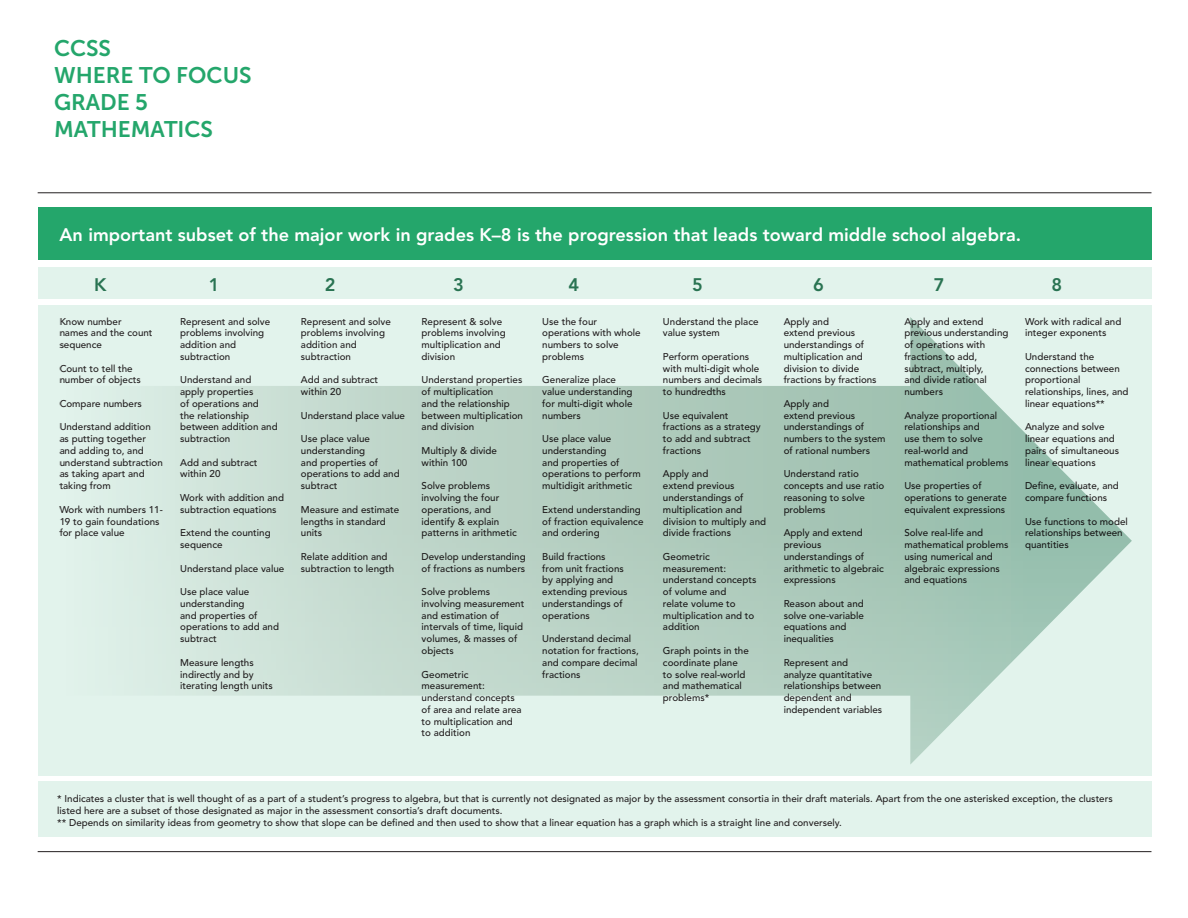
<style>
.page{position:relative;width:1188px;height:918px;background:#fff}
.page>*{position:absolute;margin:0;border:0;box-sizing:border-box;transform-origin:0 0}
.t1{font:22.5px/27px "Museo Sans 700";color:#24a66b}
.t2{font:800 18.15px "Avenir";color:#fff}
.t3{font:800 18.15px "Avenir";color:#297352}
.t4{font:500 9.75px/11.7px "Avenir";color:#231f20}
</style>
<div class="page">
<div style="left:38px;top:782px;width:1113px;height:55px;background:#e2f3ec"></div>
<hr style="left:38px;top:851px;width:1113px;height:1px;background:#231f20">
<div style="left:38px;top:267px;width:1113px;height:32px;background:#e2f3ec"></div>
<div style="left:38px;top:305px;width:1113px;height:471px;background:#e2f3ec"></div>
<div style="left:38px;top:208px;width:1113px;height:52px;background:#24a66b"></div>
<hr style="left:38px;top:193px;width:1113px;height:1px;background:#231f20">
<svg style="left:154px;top:317px;width:978px;height:447px"></svg>
<p class="t1" style="left:54px;top:34px;width:199px">CCSS<br>WHERE TO FOCUS</p>
<p class="t1" style="left:54px;top:88px;width:96px">GRADE 5</p>
<p class="t1" style="left:54px;top:115px;width:161px">MATHEMATICS</p>
<p class="t2" style="left:60px;top:224px;width:963px">An important subset of the major work in grades K–8 is the progression that leads toward middle school algebra.</p>
<p class="t3" style="left:94px;top:274px;width:14px">K</p>
<p class="t3" style="left:209px;top:274px;width:12px">1</p>
<p class="t3" style="left:325px;top:274px;width:12px">2</p>
<p class="t3" style="left:453px;top:274px;width:12px">3</p>
<p class="t3" style="left:569px;top:274px;width:12px">4</p>
<p class="t3" style="left:692px;top:274px;width:12px">5</p>
<p class="t3" style="left:813px;top:274px;width:12px">6</p>
<p class="t3" style="left:934px;top:274px;width:12px">7</p>
<p class="t3" style="left:1051px;top:274px;width:12px">8</p>
<p class="t4" style="left:60px;top:316px;width:95px">Know number names and the count sequence</p>
<p class="t4" style="left:60px;top:363px;width:83px">Count to tell the number of objects</p>
<p class="t4" style="left:60px;top:398px;width:84px">Compare numbers</p>
<p class="t4" style="left:60px;top:421px;width:105px">Understand addition<br>as putting together and adding to, and understand subtraction as taking apart and taking from</p>
<p class="t4" style="left:60px;top:504px;width:105px">Work with numbers 11-<br>19 to gain foundations for place value</p>
<p class="t4" style="left:180px;top:316px;width:92px">Represent and solve problems involving addition and subtraction</p>
<p class="t4" style="left:180px;top:374px;width:99px">Understand and apply properties<br>of operations and<br>the relationship between addition and subtraction</p>
<p class="t4" style="left:180px;top:457px;width:79px">Add and subtract within 20</p>
<p class="t4" style="left:180px;top:492px;width:105px">Work with addition and</p>
<p class="t4" style="left:180px;top:504px;width:98px">subtraction equations</p>
<p class="t4" style="left:180px;top:527px;width:92px">Extend the counting sequence</p>
<p class="t4" style="left:180px;top:563px;width:106px">Understand place value</p>
<p class="t4" style="left:180px;top:586px;width:100px">Use place value understanding<br>and properties of operations to add and subtract</p>
<p class="t4" style="left:180px;top:657px;width:94px">Measure lengths indirectly and by iterating length units</p>
<p class="t4" style="left:301px;top:316px;width:92px">Represent and solve problems involving addition and subtraction</p>
<p class="t4" style="left:301px;top:374px;width:79px">Add and subtract within 20</p>
<p class="t4" style="left:301px;top:410px;width:106px">Understand place value</p>
<p class="t4" style="left:301px;top:433px;width:100px">Use place value understanding<br>and properties of operations to add and subtract</p>
<p class="t4" style="left:301px;top:504px;width:100px">Measure and estimate lengths in standard units</p>
<p class="t4" style="left:301px;top:551px;width:95px">Relate addition and subtraction to length</p>
<p class="t4" style="left:422px;top:316px;width:86px">Represent &amp; solve problems involving multiplication and division</p>
<p class="t4" style="left:422px;top:374px;width:103px">Understand properties of multiplication<br>and the relationship between multiplication and division</p>
<p class="t4" style="left:422px;top:445px;width:77px">Multiply &amp; divide within 100</p>
<p class="t4" style="left:422px;top:480px;width:97px">Solve problems involving the four operations, and identify &amp; explain patterns in arithmetic</p>
<p class="t4" style="left:422px;top:551px;width:106px">Develop understanding</p>
<p class="t4" style="left:422px;top:563px;width:105px">of fractions as numbers</p>
<p class="t4" style="left:422px;top:586px;width:104px">Solve problems involving measurement and estimation of intervals of time, liquid volumes, &amp; masses of objects</p>
<p class="t4" style="left:422px;top:669px;width:102px">Geometric measurement: understand concepts of area and relate area to multiplication and</p>
<p class="t4" style="left:422px;top:727px;width:50px">to addition</p>
<p class="t4" style="left:542px;top:316px;width:100px">Use the four operations with whole numbers to solve problems</p>
<p class="t4" style="left:542px;top:374px;width:92px">Generalize place value understanding for multi-digit whole numbers</p>
<p class="t4" style="left:542px;top:433px;width:71px">Use place value</p>
<p class="t4" style="left:542px;top:445px;width:100px">understanding<br>and properties of operations to perform multidigit arithmetic</p>
<p class="t4" style="left:542px;top:504px;width:103px">Extend understanding of fraction equivalence and ordering</p>
<p class="t4" style="left:542px;top:551px;width:87px">Build fractions from unit fractions by applying and extending previous understandings of operations</p>
<p class="t4" style="left:542px;top:633px;width:98px">Understand decimal notation for fractions, and compare decimal fractions</p>
<p class="t4" style="left:663px;top:316px;width:97px">Understand the place value system</p>
<p class="t4" style="left:663px;top:351px;width:101px">Perform operations with multi-digit whole numbers and decimals to hundredths</p>
<p class="t4" style="left:663px;top:410px;width:99px">Use equivalent fractions as a strategy to add and subtract fractions</p>
<p class="t4" style="left:663px;top:469px;width:105px">Apply and<br>extend previous understandings of multiplication and division to multiply and divide fractions</p>
<p class="t4" style="left:663px;top:551px;width:95px">Geometric measurement: understand concepts of volume and<br>relate volume to multiplication and to addition</p>
<p class="t4" style="left:663px;top:645px;width:87px">Graph points in the coordinate plane to solve real-world and mathematical problems*</p>
<p class="t4" style="left:784px;top:316px;width:94px">Apply and<br>extend previous understandings of multiplication and division to divide fractions by fractions</p>
<p class="t4" style="left:784px;top:398px;width:103px">Apply and<br>extend previous understandings of numbers to the system of rational numbers</p>
<p class="t4" style="left:784px;top:469px;width:102px">Understand ratio concepts and use ratio reasoning to solve problems</p>
<p class="t4" style="left:784px;top:527px;width:81px">Apply and extend previous</p>
<p class="t4" style="left:784px;top:551px;width:102px">understandings of arithmetic to algebraic expressions</p>
<p class="t4" style="left:784px;top:598px;width:82px">Reason about and solve one-variable equations and inequalities</p>
<p class="t4" style="left:784px;top:657px;width:100px">Represent and analyze quantitative relationships between dependent and independent variables</p>
<p class="t4" style="left:904px;top:316px;width:106px">Apply and extend previous understanding of operations with fractions to add, subtract, multiply,<br>and divide rational numbers</p>
<p class="t4" style="left:904px;top:410px;width:106px">Analyze proportional relationships and<br>use them to solve real-world and mathematical problems</p>
<p class="t4" style="left:904px;top:480px;width:104px">Use properties of operations to generate equivalent expressions</p>
<p class="t4" style="left:904px;top:527px;width:106px">Solve real-life and mathematical problems using numerical and algebraic expressions and equations</p>
<p class="t4" style="left:1025px;top:316px;width:98px">Work with radical and integer exponents</p>
<p class="t4" style="left:1025px;top:351px;width:105px">Understand the connections between proportional relationships, lines, and linear equations**</p>
<p class="t4" style="left:1025px;top:421px;width:96px">Analyze and solve linear equations and pairs of simultaneous linear equations</p>
<p class="t4" style="left:1025px;top:480px;width:95px">Define, evaluate, and compare functions</p>
<p class="t4" style="left:1025px;top:516px;width:104px">Use functions to model relationships between quantities</p>
<p class="t4" style="left:57px;top:793px;width:1057px">* Indicates a cluster that is well thought of as a part of a student’s progress to algebra, but that is currently not designated as major by the assessment consortia in their draft materials. Apart from the one asterisked exception, the clusters listed here are a subset of those designated as major in the assessment consortia’s draft documents.</p>
<p class="t4" style="left:57px;top:817px;width:786px">** Depends on similarity ideas from geometry to show that slope can be defined and then used to show that a linear equation has a graph which is a straight line and conversely.</p>
</div>
